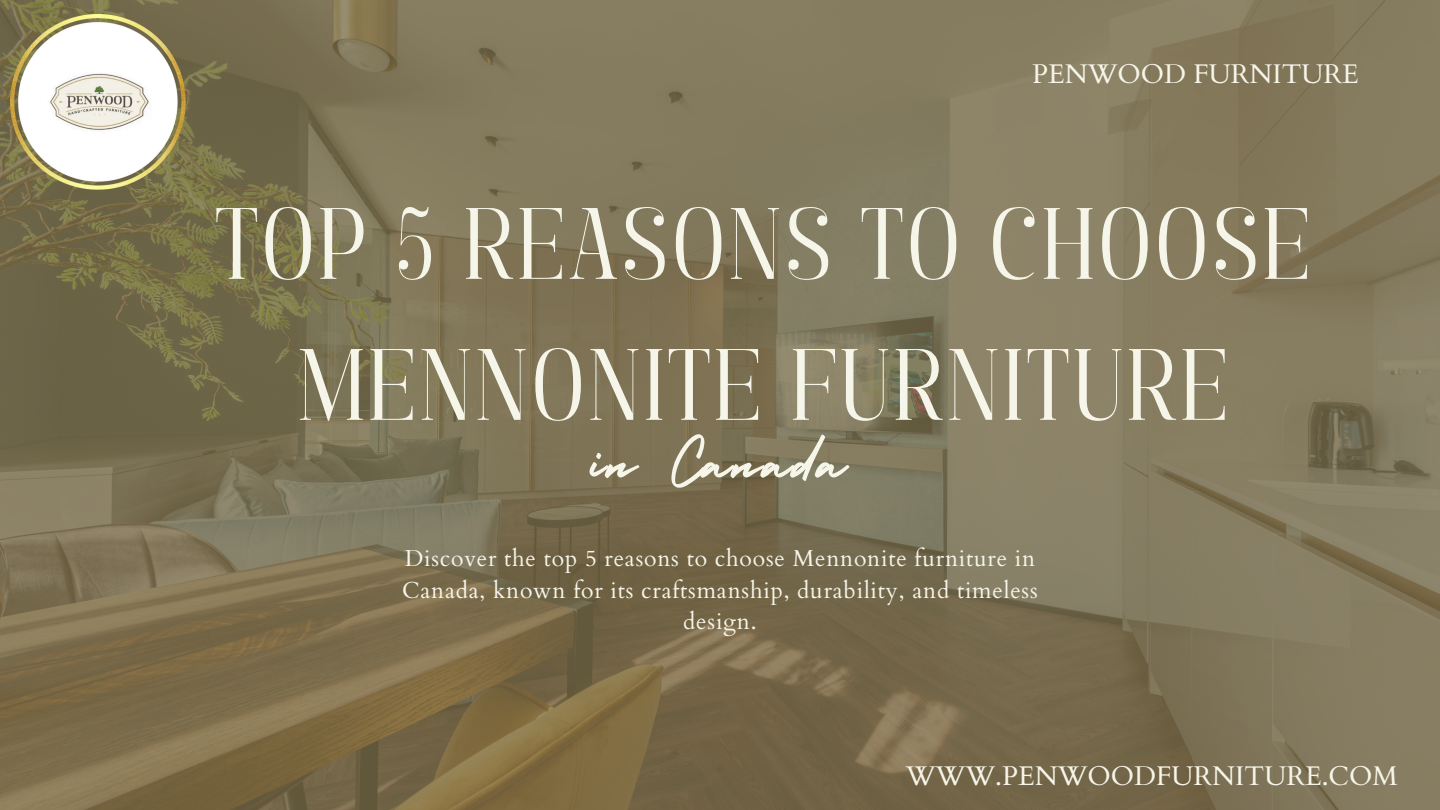
<style>
.page{position:relative;width:1440px;height:810px;background:#fff}
.page>*{position:absolute;margin:0;border:0;box-sizing:border-box;transform-origin:0 0}
.t1{font:condensed 101.2px/141px "Manison";letter-spacing:.035em;color:#f6f5e9;text-align:center}
.t2{font:69.1px "Holiday";letter-spacing:.045em;color:#f6f5e9}
.t3{font:27px "Cardo";color:#f6f5e9}
.t4{font:23px/31.5px "Cardo";letter-spacing:.035em;color:#f6f5e9;text-align:center}
</style>
<div class="page">
<img style="left:0;top:0;width:1440px;height:810px">
<img style="left:10px;top:15px;width:175px;height:174px">
<h2 class="t3" style="left:1032px;top:57px;width:328px">PENWOOD FURNITURE</h2>
<p class="t1" style="left:215px;top:173px;width:1097px">TOP 5 REASONS TO CHOOSE<br>MENNONITE FURNITURE</p>
<h3 class="t2" style="left:593px;top:409px;width:255px">in Canada</h3>
<h1 class="t4" style="left:402px;top:544px;width:637px">Discover the top 5 reasons to choose Mennonite furniture in<br>Canada, known for its craftsmanship, durability, and timeless design.</h1>
<p class="t3" style="left:906px;top:758px;width:494px">WWW.PENWOODFURNITURE.COM</p>
</div>
